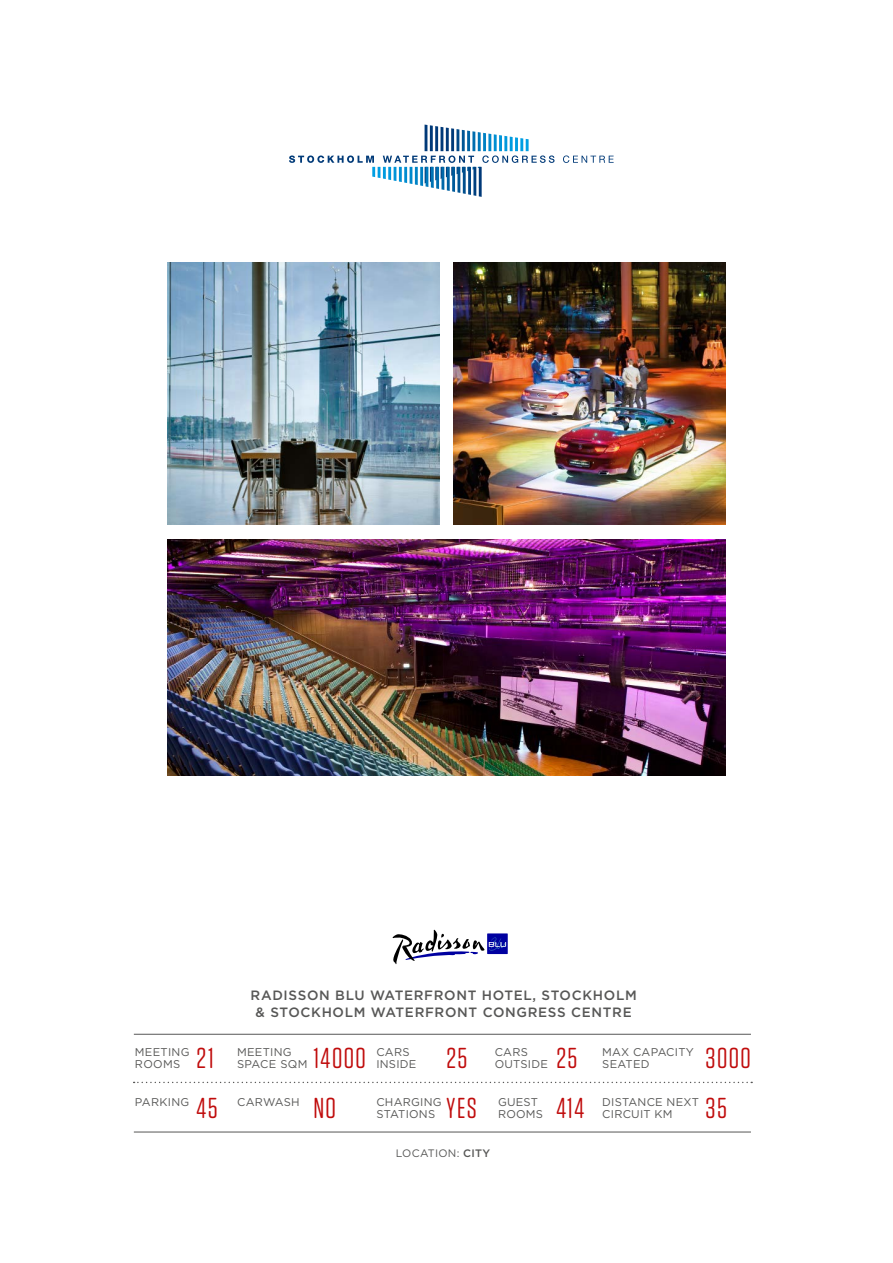
<style>
.page{position:relative;width:893px;height:1263px;background:#fff}
.page>*{position:absolute;margin:0;border:0;box-sizing:border-box;transform-origin:0 0}
.t1{font:28.8px/49.7px "Tungsten Rounded";letter-spacing:.05em;color:#c00c0c}
.t2{font:500 13.5px/16.5px "Gotham";letter-spacing:.05em;color:#575756;text-align:center}
.t3{font:11.25px/12.1px "Gotham";letter-spacing:.02em;color:#575756}
.t4{font:10.8px "Gotham";letter-spacing:.025em;color:#575756}
.s1{font-weight:500}
</style>
<div class="page">
<img style="left:168px;top:263px;width:271px;height:262px">
<img style="left:454px;top:263px;width:271px;height:262px">
<img style="left:168px;top:539px;width:557px;height:236px">
<svg style="left:563px;top:155px;width:51px;height:8px"></svg>
<svg style="left:289px;top:125px;width:265px;height:72px"></svg>
<hr style="left:134px;top:1034px;width:617px;height:1px;background:#575756">
<svg style="left:134px;top:1082px;width:618px;height:1px"></svg>
<hr style="left:134px;top:1132px;width:617px;height:1px;background:#575756">
<svg style="left:487px;top:933px;width:21px;height:21px"></svg>
<svg style="left:393px;top:930px;width:113px;height:34px"></svg>
<p class="t3" style="left:135px;top:1046px;width:56px">MEETING<br>ROOMS</p>
<p class="t3" style="left:135px;top:1095px;width:56px">PARKING</p>
<h1 class="t1" style="left:196px;top:1034px;width:23px">21<br>45</h1>
<p class="t2" style="left:251px;top:987px;width:388px">RADISSON BLU WATERFRONT HOTEL, STOCKHOLM &amp; STOCKHOLM WATERFRONT CONGRESS CENTRE</p>
<h1 class="t1" style="left:313px;top:1034px;width:54px">14000<br>NO</h1>
<h1 class="t1" style="left:446px;top:1034px;width:22px">25</h1>
<h1 class="t1" style="left:556px;top:1034px;width:29px">25<br>414</h1>
<p class="t3" style="left:237px;top:1046px;width:72px">MEETING<br>SPACE SQM</p>
<p class="t3" style="left:237px;top:1095px;width:64px">CARWASH</p>
<h1 class="t1" style="left:446px;top:1083px;width:32px">YES</h1>
<p class="t3" style="left:376px;top:1046px;width:42px">CARS<br>INSIDE</p>
<p class="t3" style="left:495px;top:1046px;width:35px">CARS</p>
<p class="t3" style="left:602px;top:1046px;width:93px">MAX CAPACITY<br>SEATED</p>
<p class="t3" style="left:495px;top:1058px;width:55px">OUTSIDE</p>
<p class="t3" style="left:498px;top:1095px;width:47px">GUEST<br>ROOMS</p>
<p class="t3" style="left:602px;top:1095px;width:98px">DISTANCE NEXT<br>CIRCUIT KM</p>
<p class="t3" style="left:376px;top:1095px;width:67px">CHARGING<br>STATIONS</p>
<h1 class="t1" style="left:706px;top:1034px;width:47px">3000</h1>
<h1 class="t1" style="left:706px;top:1083px;width:23px">35</h1>
<p class="t4" style="left:396px;top:1146px;width:96px">LOCATION: <span class="s1">CITY</span></p>
</div>
